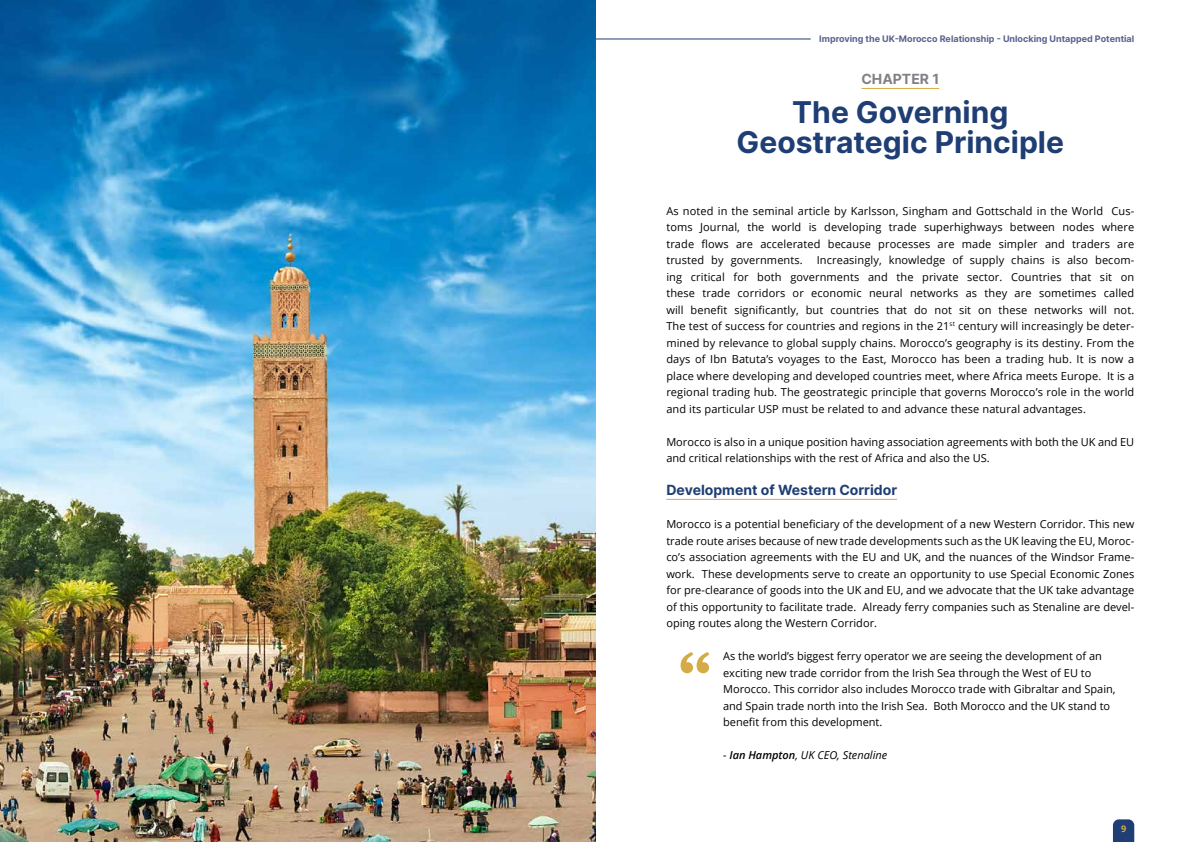
<style>
.page{position:relative;width:1191px;height:842px;background:#fff}
.page>*{position:absolute;margin:0;border:0;box-sizing:border-box;transform-origin:0 0}
.t1{font:700 30px/30px "Inter";color:#1e3e74;text-align:center}
.t2{font:700 14px "Inter";color:#1e3e74}
.t3{font:700 14px "Inter";color:#808285}
.t4{font:11px/16.5px "Open Sans";color:#000;text-align:justify}
.t5{font:italic 11px "Open Sans";color:#000}
.t6{font:700 9.1px "Open Sans";color:#d5ab45}
.t7{font:700 9px "Inter";color:#5a638f}
.s1{font-weight:600}
</style>
<div class="page">
<svg style="left:1113px;top:819px;width:21px;height:23px"></svg>
<hr style="left:152px;top:39px;width:658px;height:1px;background:#1e3e74">
<hr style="left:861px;top:88px;width:78px;height:1px;background:#d5ab45">
<hr style="left:666px;top:499px;width:231px;height:1px;background:#d5ab45">
<img style="left:0;top:0;width:595px;height:842px">
<svg style="left:680px;top:652px;width:29px;height:21px"></svg>
<p class="t7" style="left:819px;top:32px;width:316px">Improving the UK-Morocco Relationship - Unlocking Untapped Potential</p>
<p class="t3" style="left:861px;top:69px;width:79px">CHAPTER 1</p>
<h1 class="t1" style="left:736px;top:96px;width:329px">The Governing<br>Geostrategic Principle</h1>
<p class="t4" style="left:666px;top:202px;width:469px">As noted in the seminal article by Karlsson, Singham and Gottschald in the World Cus&shy;toms Journal, the world is developing trade superhighways between nodes where trade flows are accelerated because processes are made simpler and traders are trusted by governments.</p>
<p class="t4" style="left:666px;top:251px;width:469px;text-indent:150px">Increasingly, knowledge of supply chains is also becom&shy;ing critical for both governments and the private sector. Countries that sit on these trade corridors or economic neural networks as they are sometimes called will benefit significantly, but countries that do not sit on these networks will not.<br>The test of success for countries and regions in the 21<sup>st</sup> century will increasingly be deter&shy;mined by relevance to global supply chains. Morocco’s geography is its destiny. From the days of Ibn Batuta’s voyages to the East, Morocco has been a trading hub. It is now a place where developing and developed countries meet, where Africa meets Europe. It is a regional trading hub. The geostrategic principle that governs Morocco’s role in the world and its particular USP must be related to and advance these natural advantages.</p>
<p class="t4" style="left:666px;top:433px;width:469px">Morocco is also in a unique position having association agreements with both the UK and EU and critical relationships with the rest of Africa and also the US.</p>
<p class="t2" style="left:666px;top:480px;width:232px">Development of Western Corridor</p>
<p class="t4" style="left:666px;top:515px;width:469px">Morocco is a potential beneficiary of the development of a new Western Corridor. This new trade route arises because of new trade developments such as the UK leaving the EU, Moroc&shy;co’s association agreements with the EU and UK, and the nuances of the Windsor Frame&shy;work. These developments serve to create an opportunity to use Special Economic Zones for pre-clearance of goods into the UK and EU, and we advocate that the UK take advantage of this opportunity to facilitate trade. Already ferry companies such as Stenaline are devel&shy;oping routes along the Western Corridor.</p>
<p class="t4" style="left:723px;top:647px;width:394px;text-align:left">As the world’s biggest ferry operator we are seeing the development of an exciting new trade corridor from the Irish Sea through the West of EU to Morocco. This corridor also includes Morocco trade with Gibraltar and Spain, and Spain trade north into the Irish Sea. Both Morocco and the UK stand to benefit from this development.</p>
<p class="t5" style="left:723px;top:747px;width:166px">- <span class="s1">Ian Hampton</span>, UK CEO, Stenaline</p>
<p class="t6" style="left:1121px;top:822px;width:7px">9</p>
</div>
